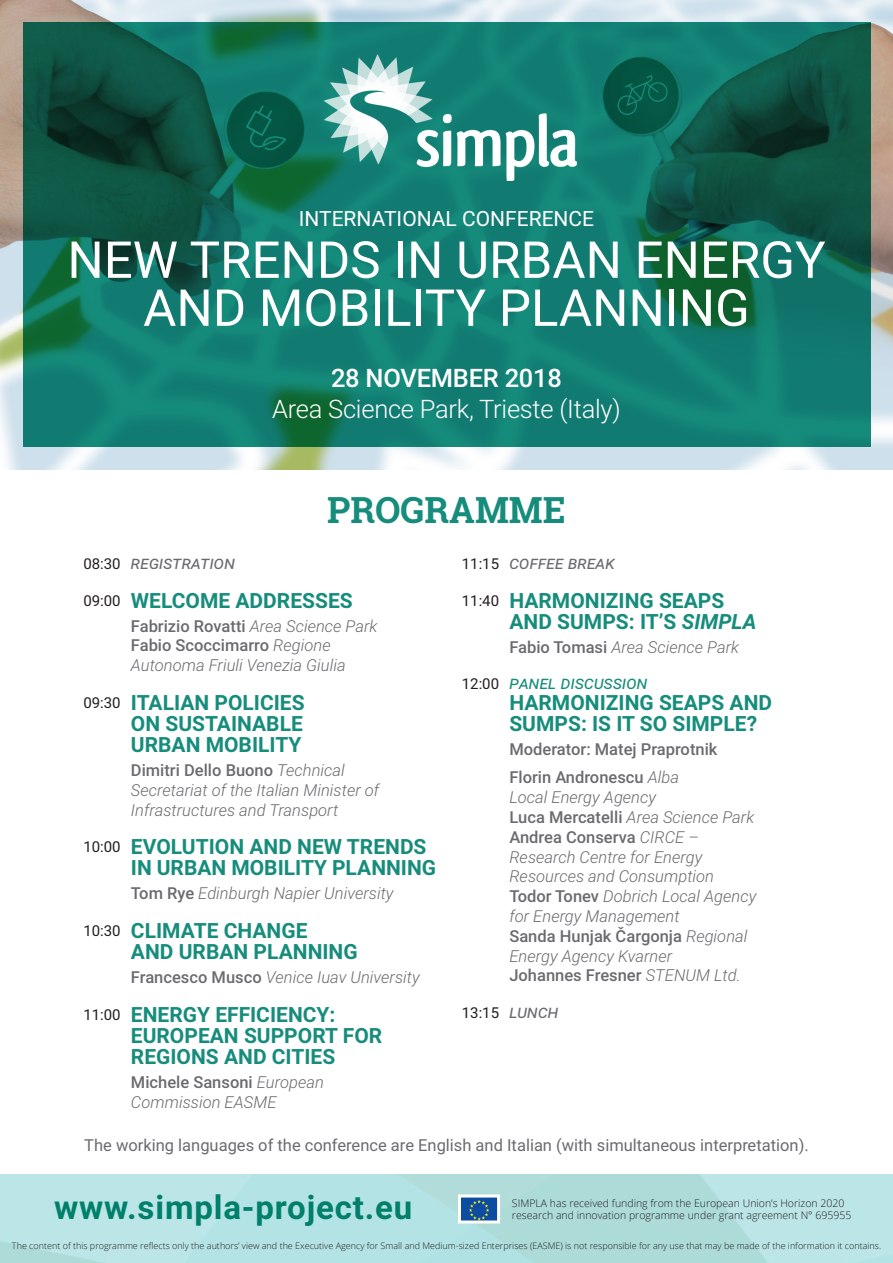
<style>
.page{position:relative;width:893px;height:1263px;background:#fff}
.page>*{position:absolute;margin:0;border:0;box-sizing:border-box;transform-origin:0 0}
.t1{font:51px/48px "Roboto";color:#fff;text-align:center}
.t2{font:700 36px "Roboto Slab";color:#168d7c}
.t3{font:700 33px "Roboto";letter-spacing:.025em;color:#007f6b}
.t4{font:300 25.5px/30.6px "Roboto";letter-spacing:-.01em;color:#fff;text-align:center}
.t5{font:700 21px/21px "Roboto";color:#168d7c}
.t6{font:21px "Roboto";color:#fff}
.t7{font:italic 18px "Roboto";color:#6a6b6e}
.t8{font:italic 18px "Roboto";color:#168d7c}
.t9{font:italic 300 16.5px/19.8px "Roboto";color:#6a6b6e}
.t10{font:16.5px "Roboto";color:#6a6b6e}
.t11{font:500 16.5px "Roboto";color:#6a6b6e}
.t12{font:15px "Roboto";color:#231f20}
.t13{font:300 10.5px/12.6px "Open Sans";color:#231f20}
.t14{font:300 9px "Open Sans";color:#231f20}
.s1{font-weight:500}
.s2{font-weight:300;font-style:italic}
.s3{font-weight:500;font-style:normal}
.s4{font-style:italic}
</style>
<div class="page">
<img style="left:0;top:0;width:893px;height:470px">
<svg style="left:22px;top:22px;width:848px;height:425px"></svg>
<img style="left:308px;top:49px;width:277px;height:131px">
<svg style="left:456px;top:1193px;width:46px;height:32px"></svg>
<p class="t6" style="left:299px;top:203px;width:297px">INTERNATIONAL CONFERENCE</p>
<p class="t1" style="left:67px;top:234px;width:760px">NEW TRENDS IN URBAN ENERGY<br>AND MOBILITY PLANNING</p>
<p class="t4" style="left:272px;top:362px;width:350px"><span class="s1">28 NOVEMBER 2018<br></span>Area Science Park, Trieste (Italy)</p>
<p class="t2" style="left:327px;top:485px;width:240px">PROGRAMME</p>
<p class="t12" style="left:83px;top:553px;width:39px">08:30</p>
<p class="t7" style="left:131px;top:549px;width:106px">Registration</p>
<p class="t12" style="left:83px;top:590px;width:39px">09:00</p>
<p class="t5" style="left:131px;top:589px;width:223px">WELCOME ADDRESSES</p>
<p class="t11" style="left:131px;top:614px;width:248px">Fabrizio Rovatti <span class="s2">Area Science Park</span></p>
<p class="t9" style="left:131px;top:635px;width:216px"><span class="s3">Fabio Scoccimarro</span> Regione<br>Autonoma Friuli Venezia Giulia</p>
<p class="t12" style="left:83px;top:692px;width:39px">09:30</p>
<p class="t5" style="left:131px;top:691px;width:175px;text-align:justify">ITALIAN POLICIES ON SUSTAINABLE URBAN MOBILITY</p>
<p class="t9" style="left:131px;top:760px;width:250px"><span class="s3">Dimitri Dello Buono</span> Technical<br>Secretariat of the Italian Minister of<br>Infrastructures and Transport</p>
<p class="t12" style="left:83px;top:836px;width:39px">10:00</p>
<p class="t5" style="left:131px;top:836px;width:307px">EVOLUTION AND NEW TRENDS<br>IN URBAN MOBILITY PLANNING</p>
<p class="t9" style="left:131px;top:883px;width:264px"><span class="s3">Tom Rye</span> Edinburgh Napier University</p>
<p class="t12" style="left:83px;top:920px;width:39px">10:30</p>
<p class="t5" style="left:131px;top:919px;width:228px">CLIMATE CHANGE<br>AND URBAN PLANNING</p>
<p class="t9" style="left:131px;top:967px;width:290px"><span class="s3">Francesco Musco</span> Venice Iuav University</p>
<p class="t12" style="left:83px;top:1004px;width:39px">11:00</p>
<p class="t5" style="left:131px;top:1003px;width:253px">ENERGY EFFICIENCY:<br>EUROPEAN SUPPORT FOR<br>REGIONS AND CITIES</p>
<p class="t9" style="left:131px;top:1072px;width:195px"><span class="s3">Michele Sansoni</span> European<br>Commission EASME</p>
<p class="t12" style="left:462px;top:553px;width:39px">11:15</p>
<p class="t7" style="left:509px;top:549px;width:107px">Coffee Break</p>
<p class="t12" style="left:462px;top:590px;width:39px">11:40</p>
<p class="t5" style="left:509px;top:589px;width:249px">HARMONIZING SEAPS<br>AND SUMPS: IT’S <span class="s4">SIMPLA</span></p>
<p class="t9" style="left:509px;top:636px;width:231px"><span class="s3">Fabio Tomasi</span> Area Science Park</p>
<p class="t12" style="left:462px;top:673px;width:39px">12:00</p>
<p class="t8" style="left:509px;top:670px;width:140px">Panel discussion</p>
<p class="t5" style="left:509px;top:691px;width:264px">HARMONIZING SEAPS AND<br>SUMPS: IS IT SO SIMPLE?</p>
<p class="t11" style="left:509px;top:738px;width:210px">Moderator: Matej Praprotnik</p>
<p class="t9" style="left:509px;top:767px;width:171px"><span class="s3">Florin Andronescu</span> Alba<br>Local Energy Agency</p>
<p class="t9" style="left:509px;top:807px;width:246px"><span class="s3">Luca Mercatelli</span> Area Science Park</p>
<p class="t9" style="left:509px;top:826px;width:195px"><span class="s3">Andrea Conserva</span> CIRCE –<br>Research Centre for Energy</p>
<p class="t9" style="left:509px;top:866px;width:206px">Resources and Consumption</p>
<p class="t9" style="left:509px;top:886px;width:249px"><span class="s3">Todor Tonev</span> Dobrich Local Agency for Energy Management</p>
<p class="t9" style="left:509px;top:925px;width:240px"><span class="s3">Sanda Hunjak Čargonja</span> Regional<br>Energy Agency Kvarner</p>
<p class="t11" style="left:509px;top:964px;width:233px">Johannes Fresner <span class="s2">STENUM Ltd.</span></p>
<p class="t12" style="left:462px;top:1002px;width:39px">13:15</p>
<p class="t7" style="left:509px;top:999px;width:51px">Lunch</p>
<p class="t10" style="left:84px;top:1133px;width:726px">The working languages of the conference are English and Italian (with simultaneous interpretation).</p>
<p class="t3" style="left:54px;top:1184px;width:360px">www.simpla-project.eu</p>
<p class="t13" style="left:512px;top:1196px;width:341px">SIMPLA has received funding from the European Union’s Horizon 2020 research and innovation programme under grant agreement N° 695955</p>
<p class="t14" style="left:12px;top:1239px;width:871px">The content of this programme reflects only the authors’ view and the Executive Agency for Small and Medium-sized Enterprises (EASME) is not responsible for any use that may be made of the information it contains.</p>
</div>
